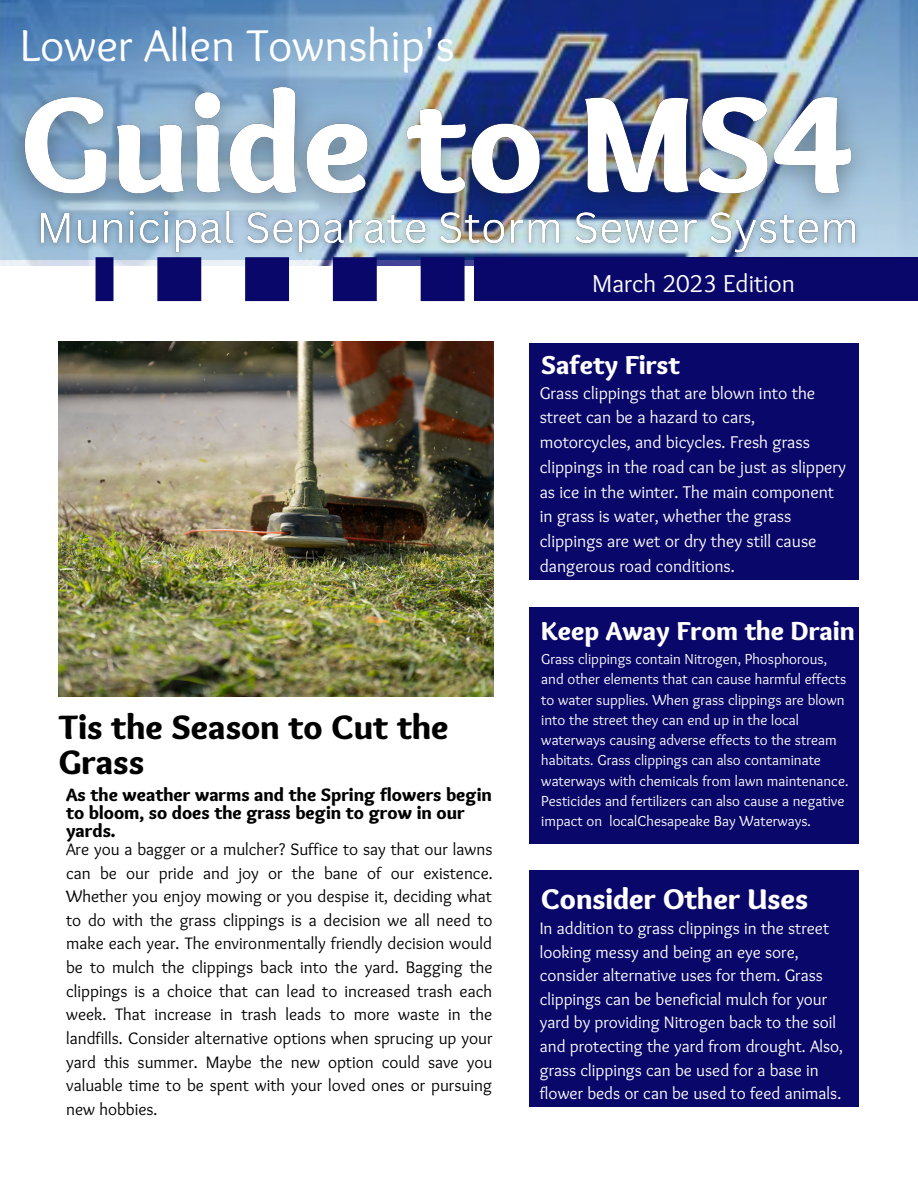
<style>
.page{position:relative;width:918px;height:1188px;background:#fff}
.page>*{position:absolute;margin:0;border:0;box-sizing:border-box;transform-origin:0 0}
.t1{font:46.35px "Sukar Regular";color:#fff}
.t2{font:900 35.25px/34.8px "Sukar";color:#000}
.t3{font:900 29.7px "Sukar";color:#fff}
.t4{font:900 27px "Sukar";color:#fff}
.t5{font:25.35px "Sukar Regular";color:#fff}
.t6{font:900 18.75px/18px "Sukar";color:#000}
.t7{font:17.7px/24.8px "Sukar Regular";color:#fff}
.t8{font:17.25px/23.7px "Sukar Regular";color:#000;text-align:justify}
.t9{font:17.25px/23.7px "Sukar Regular";color:#fff}
.t10{font:15px/20.2px "Sukar Regular";color:#fff}
</style>
<div class="page">
<img style="left:0;top:0;width:918px;height:258px">
<div style="left:529px;top:344px;width:329px;height:236px;background:#090769"></div>
<div style="left:529px;top:607px;width:329px;height:236px;background:#090769"></div>
<div style="left:529px;top:870px;width:329px;height:237px;background:#090769"></div>
<img style="left:59px;top:342px;width:434px;height:354px">
<div style="left:474px;top:258px;width:444px;height:43px;background:#090769"></div>
<svg style="left:96px;top:295px;width:369px;height:6px"></svg>
<img style="left:0;top:35px;width:888px;height:260px">
<img style="left:26px;top:188px;width:843px;height:79px">
<h1 class="t1" style="left:20px;top:19px;width:436px">Lower Allen Township's</h1>
<h2 class="t2" style="left:59px;top:713px;width:391px">Tis the Season to Cut the<br>Grass</h2>
<p class="t6" style="left:66px;top:787px;width:427px">As the weather warms and the Spring flowers begin to bloom, so does the grass begin to grow in our yards.</p>
<p class="t8" style="left:66px;top:839px;width:428px">Are you a bagger or a mulcher? Suffice to say that our lawns can be our pride and joy or the bane of our existence.<br>Whether you enjoy mowing or you despise it, deciding what to do with the grass clippings is a decision we all need to make each year. The environmentally friendly decision would be to mulch the clippings back into the yard. Bagging the clippings is a choice that can lead to increased trash each week. That increase in trash leads to more waste in the landfills. Consider alternative options when sprucing up your yard this summer. Maybe the new option could save you valuable time to be spent with your loved ones or pursuing new hobbies.</p>
<h3 class="t5" style="left:592px;top:269px;width:204px">March 2023 Edition</h3>
<h3 class="t4" style="left:541px;top:349px;width:140px">Safety First</h3>
<p class="t7" style="left:540px;top:381px;width:308px">Grass clippings that are blown into the street can be a hazard to cars, motorcycles, and bicycles. Fresh grass clippings in the road can be just as slippery as ice in the winter. The main component in grass is water, whether the grass clippings are wet or dry they still cause dangerous road conditions.</p>
<h3 class="t4" style="left:541px;top:615px;width:315px">Keep Away From the Drain</h3>
<p class="t10" style="left:541px;top:650px;width:309px">Grass clippings contain Nitrogen, Phosphorous, and other elements that can cause harmful effects to water supplies. When grass clippings are blown into the street they can end up in the local waterways causing adverse effects to the stream habitats. Grass clippings can also contaminate waterways with chemicals from lawn maintenance.<br>Pesticides and fertilizers can also cause a negative impact on localChesapeake Bay Waterways.</p>
<h3 class="t3" style="left:541px;top:882px;width:268px">Consider Other Uses</h3>
<p class="t9" style="left:540px;top:918px;width:305px">In addition to grass clippings in the street looking messy and being an eye sore, consider alternative uses for them. Grass clippings can be beneficial mulch for your yard by providing Nitrogen back to the soil and protecting the yard from drought. Also, grass clippings can be used for a base in flower beds or can be used to feed animals.</p>
</div>
